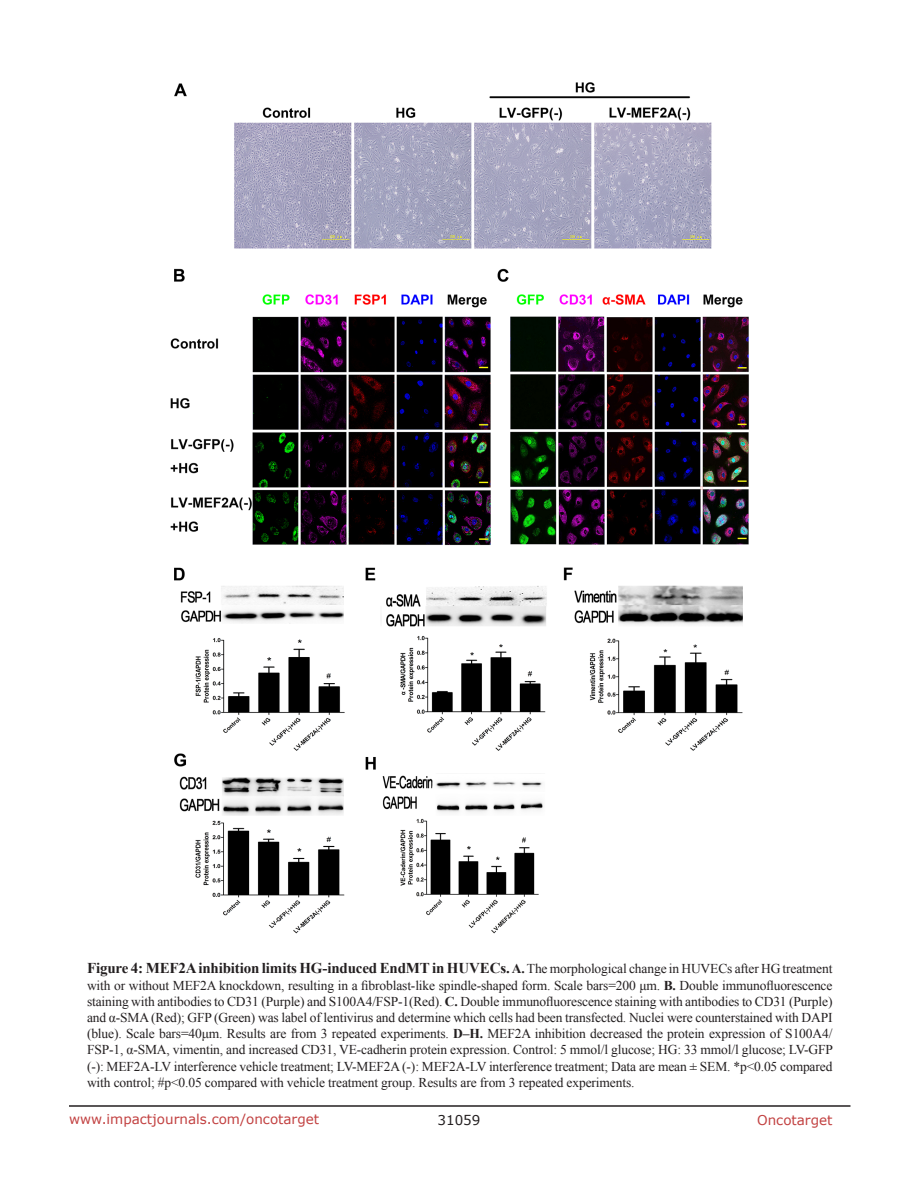
<style>
.page{position:relative;width:918px;height:1188px;background:#fff}
.page>*{position:absolute;margin:0;border:0;box-sizing:border-box;transform-origin:0 0}
.figuretext{font:700 15px "Times New Roman";letter-spacing:-.01em;color:#231f20}
.figuretext-2{font:13.5px/16.2px "Times New Roman";letter-spacing:-.01em;color:#231f20;text-align:justify}
.t1{font:13.5px "Verdana";color:#c24141}
.t2{font:13.5px "Verdana";color:#231f20}
.s1{font-size:13.5px}
.s2{font-weight:400;font-size:13.5px}
.s3{font-weight:700}
</style>
<div class="page">
<hr style="left:69px;top:1105px;width:781px;height:2px;background:#231f20">
<img style="left:170px;top:82px;width:579px;height:852px">
<p class="figuretext" style="left:87px;top:958px;width:747px">Figure 4: MEF2A inhibition limits HG-induced EndMT in HUVECs. <span class="s1">A.</span> <span class="s2">The morphological change in HUVECs after HG treatment</span></p>
<p class="figuretext-2" style="left:87px;top:977px;width:748px">with or without MEF2A knockdown, resulting in a fibroblast-like spindle-shaped form. Scale bars=200 μm. <span class="s3">B.</span> Double immunofluorescence staining with antibodies to CD31 (Purple) and S100A4/FSP-1(Red). <span class="s3">C.</span> Double immunofluorescence staining with antibodies to CD31 (Purple) and α-SMA (Red); GFP (Green) was label of lentivirus and determine which cells had been transfected. Nuclei were counterstained with DAPI (blue). Scale bars=40μm. Results are from 3 repeated experiments. <span class="s3">D–H.</span> MEF2A inhibition decreased the protein expression of S100A4/ FSP-1, α-SMA, vimentin, and increased CD31, VE-cadherin protein expression. Control: 5 mmol/l glucose; HG: 33 mmol/l glucose; LV-GFP (-): MEF2A-LV interference vehicle treatment; LV-MEF2A (-): MEF2A-LV interference treatment; Data are mean ± SEM. *p&lt;0.05 compared with control; #p&lt;0.05 compared with vehicle treatment group. Results are from 3 repeated experiments.</p>
<p class="t1" style="left:69px;top:1110px;width:252px">www.impactjournals.com/oncotarget</p>
<p class="t2" style="left:438px;top:1111px;width:44px">31059</p>
<p class="t1" style="left:757px;top:1111px;width:77px">Oncotarget</p>
</div>
